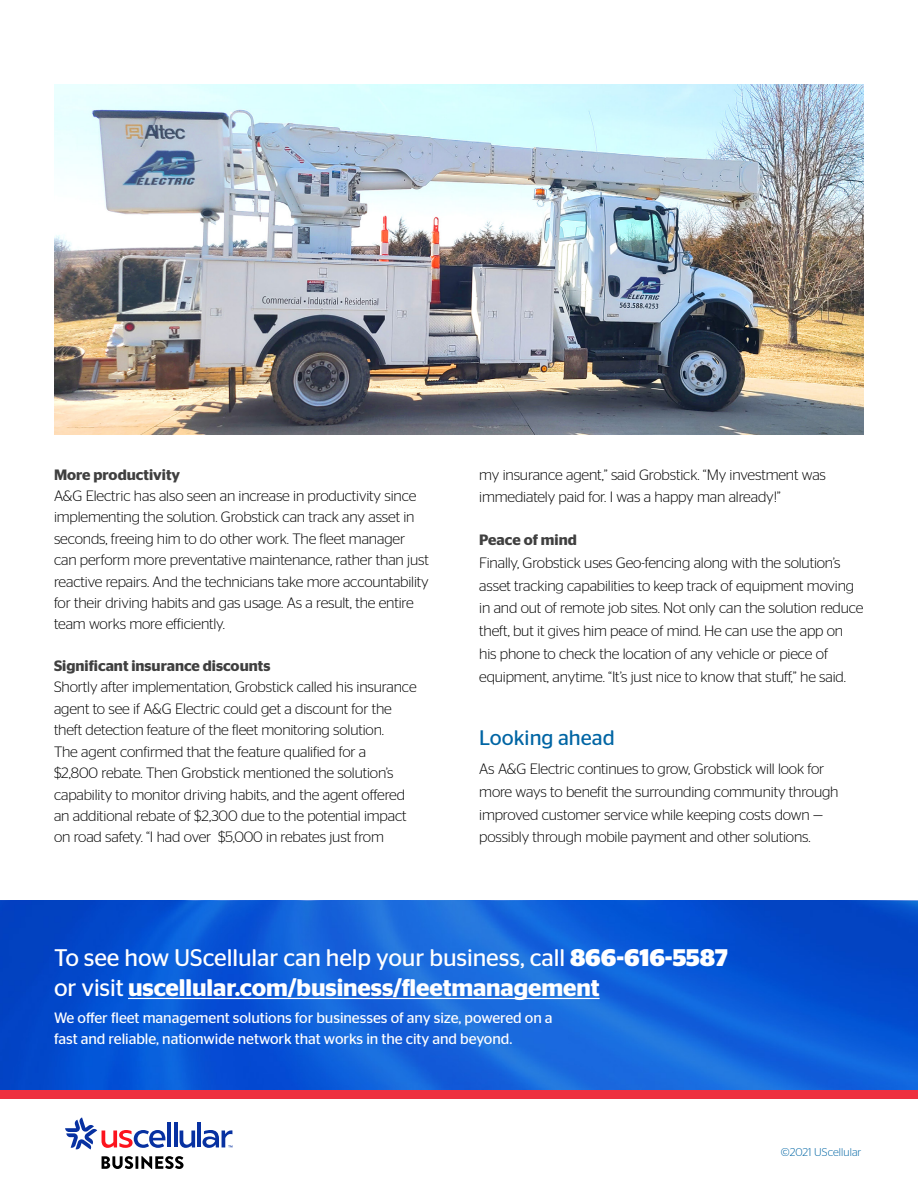
<style>
.page{position:relative;width:918px;height:1188px;background:#fff}
.page>*{position:absolute;margin:0;border:0;box-sizing:border-box;transform-origin:0 0}
.t1{font:24px/30px "Stag Sans";letter-spacing:-.005em;color:#fff}
.t2{font:21px "Stag Sans";color:#0065a4}
.t3{font:300 15px/21.5px "Stag Sans";letter-spacing:-.01em;color:#000}
.t4{font:15px/21px "Stag Sans";letter-spacing:-.005em;color:#fff}
.t5{font:600 15px "Stag Sans";color:#404040}
.t6{font:300 11.25px "Stag Sans";letter-spacing:.005em;color:#0065a4}
.s1{font-weight:700}
.s2{font-weight:600}
</style>
<div class="page">
<hr style="left:168px;top:1122px;width:3px;height:25px;background:#0731a1">
<hr style="left:174px;top:1122px;width:4px;height:25px;background:#0731a1">
<hr style="left:197px;top:1122px;width:4px;height:25px;background:#0731a1">
<svg style="left:180px;top:1131px;width:15px;height:17px"></svg>
<svg style="left:65px;top:1117px;width:100px;height:33px"></svg>
<svg style="left:202px;top:1130px;width:30px;height:18px"></svg>
<svg style="left:102px;top:1156px;width:82px;height:13px"></svg>
<img style="left:0;top:901px;width:918px;height:189px">
<hr style="left:128px;top:998px;width:472px;height:1px;background:#fff">
<div style="left:0;top:1090px;width:918px;height:9px;background:#ee3040"></div>
<img style="left:54px;top:85px;width:810px;height:349px">
<p class="t5" style="left:54px;top:466px;width:128px">More productivity</p>
<p class="t3" style="left:54px;top:485px;width:377px">A&amp;G Electric has also seen an increase in productivity since implementing the solution. Grobstick can track any asset in seconds, freeing him to do other work. The fleet manager can perform more preventative maintenance, rather than just reactive repairs. And the technicians take more accountability for their driving habits and gas usage. As a result, the entire team works more efficiently.</p>
<p class="t5" style="left:54px;top:657px;width:218px">Significant insurance discounts</p>
<p class="t3" style="left:54px;top:676px;width:364px">Shortly after implementation, Grobstick called his insurance agent to see if A&amp;G Electric could get a discount for the theft detection feature of the fleet monitoring solution.<br>The agent confirmed that the feature qualified for a<br>$2,800 rebate. Then Grobstick mentioned the solution’s capability to monitor driving habits, and the agent offered an additional rebate of $2,300 due to the potential impact on road safety. “I had over $5,000 in rebates just from</p>
<p class="t3" style="left:479px;top:463px;width:348px;line-height:22.6px">my insurance agent,” said Grobstick. “My investment was immediately paid for. I was a happy man already!”</p>
<p class="t5" style="left:479px;top:531px;width:99px">Peace of mind</p>
<p class="t3" style="left:479px;top:551px;width:386px;line-height:22.6px">Finally, Grobstick uses Geo-fencing along with the solution’s asset tracking capabilities to keep track of equipment moving in and out of remote job sites. Not only can the solution reduce theft, but it gives him peace of mind. He can use the app on his phone to check the location of any vehicle or piece of equipment, anytime. “It’s just nice to know that stuff,” he said.</p>
<h2 class="t2" style="left:479px;top:726px;width:137px">Looking ahead</h2>
<p class="t3" style="left:479px;top:757px;width:361px;line-height:22.6px">As A&amp;G Electric continues to grow, Grobstick will look for more ways to benefit the surrounding community through improved customer service while keeping costs down — possibly through mobile payment and other solutions.</p>
<h1 class="t1" style="left:54px;top:943px;width:675px">To see how UScellular can help your business, call <span class="s1">866-616-5587 </span>or visit <span class="s2">uscellular.com/business/fleetmanagement</span></h1>
<p class="t4" style="left:54px;top:1007px;width:500px">We offer fleet management solutions for businesses of any size, powered on a fast and reliable, nationwide network that works in the city and beyond.</p>
<p class="t6" style="left:781px;top:1146px;width:82px">©2021 UScellular</p>
</div>
